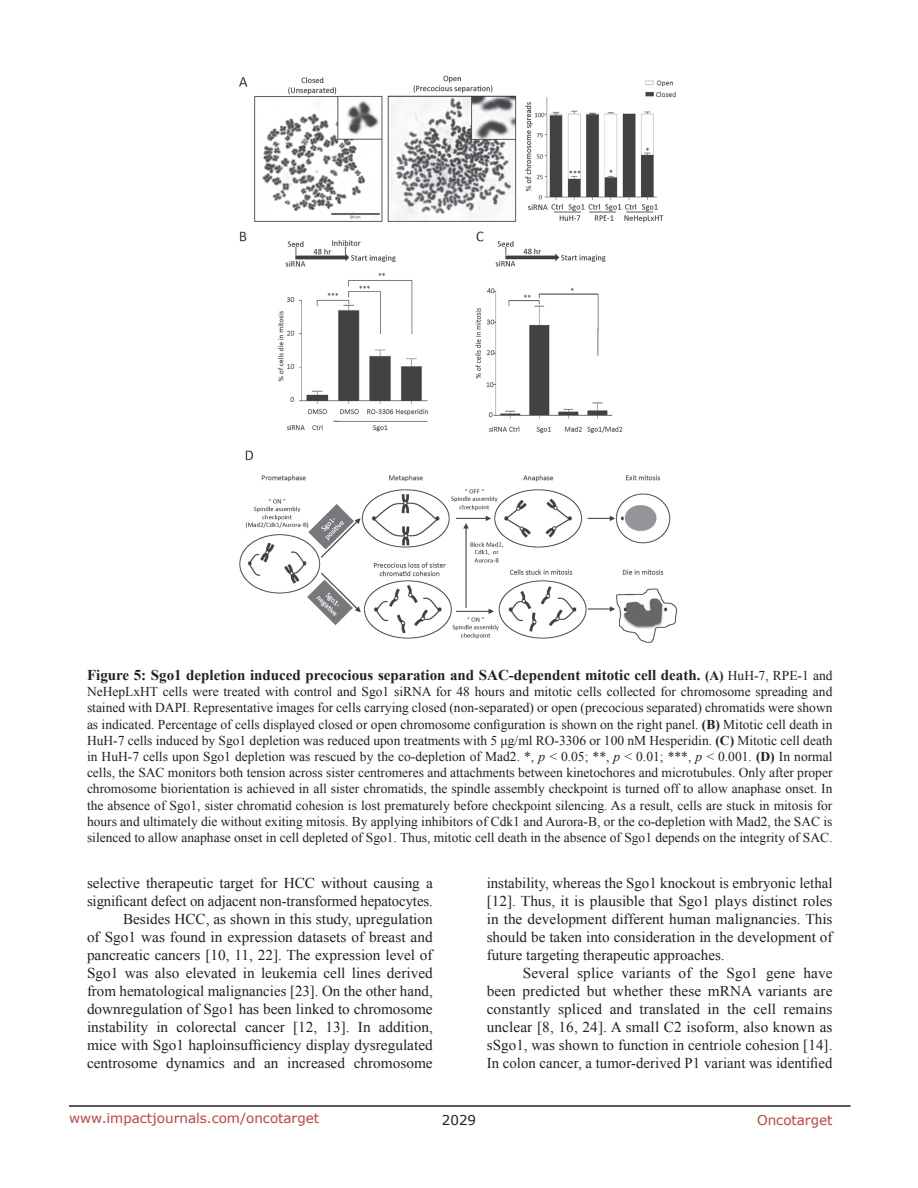
<style>
.page{position:relative;width:918px;height:1188px;background:#fff}
.page>*{position:absolute;margin:0;border:0;box-sizing:border-box;transform-origin:0 0}
.BodyText{font:15px/18px "Times New Roman";color:#231f20;text-align:justify}
.FigureText{font:700 15px "Times New Roman";color:#231f20}
.FigureText-2{font:13.5px/16.2px "Times New Roman";color:#231f20;text-align:justify}
.t1{font:13.5px "Verdana";color:#c24141}
.t2{font:13.5px "Verdana";color:#231f20}
.s1{font-size:13.5px}
.s2{font-weight:400;font-size:13.5px}
.s3{font-weight:700}
.s4{font-style:italic}
</style>
<div class="page">
<hr style="left:69px;top:1105px;width:781px;height:2px;background:#231f20">
<img style="left:239px;top:75px;width:438px;height:568px">
<p class="FigureText" style="left:87px;top:665px;width:747px">Figure 5: Sgo1 depletion induced precocious separation and SAC-dependent mitotic cell death. <span class="s1">(A)</span> <span class="s2">HuH-7, RPE-1 and</span></p>
<p class="FigureText-2" style="left:87px;top:683px;width:747px">NeHepLxHT cells were treated with control and Sgo1 siRNA for 48 hours and mitotic cells collected for chromosome spreading and stained with DAPI. Representative images for cells carrying closed (non-separated) or open (precocious separated) chromatids were shown as indicated. Percentage of cells displayed closed or open chromosome configuration is shown on the right panel. <span class="s3">(B)</span> Mitotic cell death in HuH-7 cells induced by Sgo1 depletion was reduced upon treatments with 5 μg/ml RO-3306 or 100 nM Hesperidin. <span class="s3">(C)</span> Mitotic cell death in HuH-7 cells upon Sgo1 depletion was rescued by the co-depletion of Mad2. *, <span class="s4">p</span> &lt; 0.05; **, <span class="s4">p</span> &lt; 0.01; ***, <span class="s4">p</span> &lt; 0.001. <span class="s3">(D)</span> In normal cells, the SAC monitors both tension across sister centromeres and attachments between kinetochores and microtubules. Only after proper chromosome biorientation is achieved in all sister chromatids, the spindle assembly checkpoint is turned off to allow anaphase onset. In the absence of Sgo1, sister chromatid cohesion is lost prematurely before checkpoint silencing. As a result, cells are stuck in mitosis for hours and ultimately die without exiting mitosis. By applying inhibitors of Cdk1 and Aurora-B, or the co-depletion with Mad2, the SAC is silenced to allow anaphase onset in cell depleted of Sgo1. Thus, mitotic cell death in the absence of Sgo1 depends on the integrity of SAC.</p>
<p class="BodyText" style="left:87px;top:874px;width:347px">selective therapeutic target for HCC without causing a significant defect on adjacent non-transformed hepatocytes.</p>
<p class="BodyText" style="left:87px;top:910px;width:347px;text-indent:36px">Besides HCC, as shown in this study, upregulation of Sgo1 was found in expression datasets of breast and pancreatic cancers [10, 11, 22]. The expression level of Sgo1 was also elevated in leukemia cell lines derived from hematological malignancies [23]. On the other hand, downregulation of Sgo1 has been linked to chromosome instability in colorectal cancer [12, 13]. In addition, mice with Sgo1 haploinsufficiency display dysregulated centrosome dynamics and an increased chromosome</p>
<p class="BodyText" style="left:487px;top:874px;width:347px">instability, whereas the Sgo1 knockout is embryonic lethal [12]. Thus, it is plausible that Sgo1 plays distinct roles in the development different human malignancies. This should be taken into consideration in the development of future targeting therapeutic approaches.</p>
<p class="BodyText" style="left:487px;top:964px;width:347px;text-indent:36px">Several splice variants of the Sgo1 gene have been predicted but whether these mRNA variants are constantly spliced and translated in the cell remains unclear [8, 16, 24]. A small C2 isoform, also known as sSgo1, was shown to function in centriole cohesion [14].<br>In colon cancer, a tumor-derived P1 variant was identified</p>
<p class="t1" style="left:69px;top:1109px;width:252px">www.impactjournals.com/oncotarget</p>
<p class="t2" style="left:442px;top:1111px;width:36px">2029</p>
<p class="t1" style="left:757px;top:1111px;width:77px">Oncotarget</p>
</div>
